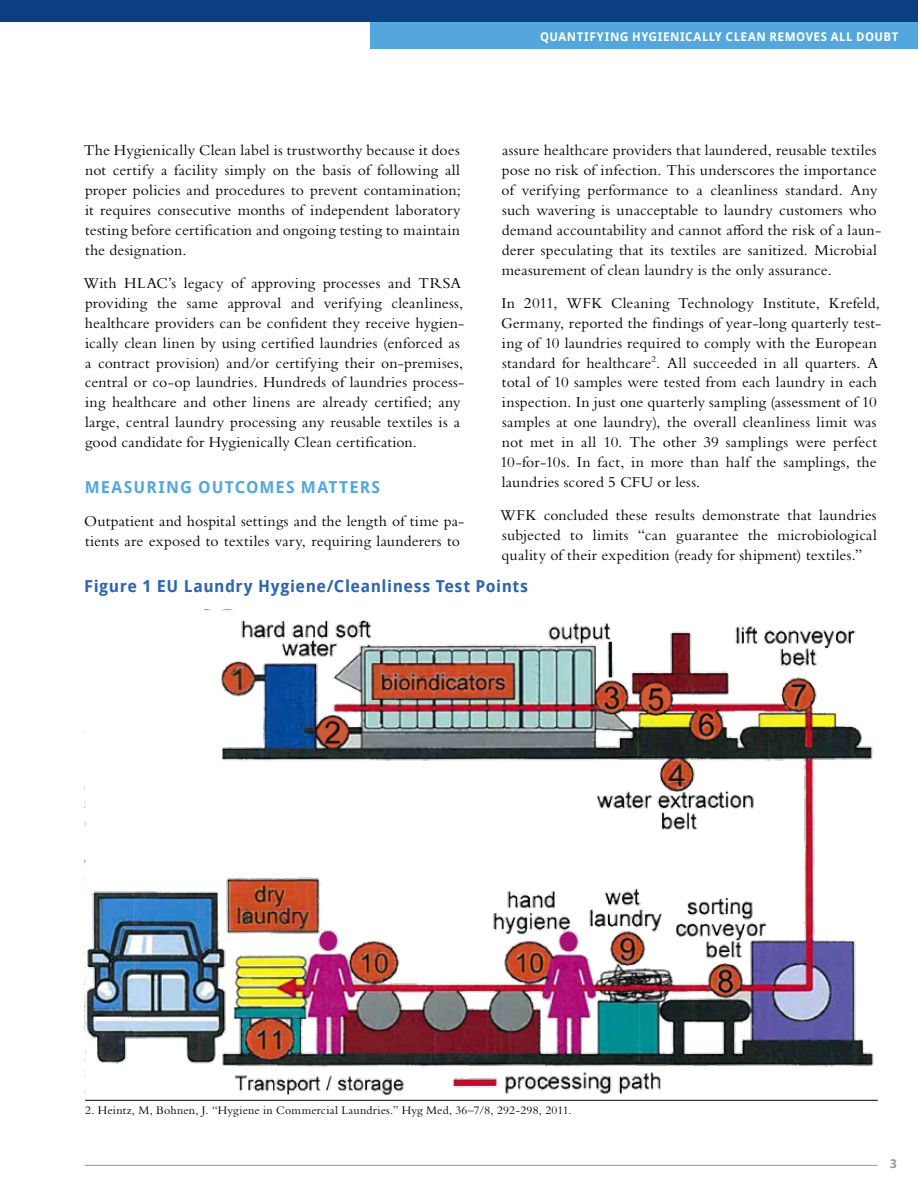
<style>
.page{position:relative;width:918px;height:1188px;background:#fff}
.page>*{position:absolute;margin:0;border:0;box-sizing:border-box;transform-origin:0 0}
.t1{font:700 16.5px "Droid Sans";letter-spacing:.035em;color:#2c65b0}
.t2{font:700 16.5px "Droid Sans";letter-spacing:.07em;color:#53a7dd}
.t3{font:15.75px/20px "Bembo Std";letter-spacing:.01em;color:#000}
.t4{font:12px "Bembo Std";letter-spacing:.015em;color:#000}
.t5{font:700 12px "Droid Sans";letter-spacing:.045em;color:#fff}
.t6{font:700 12px "Droid Sans";color:#939598}
</style>
<div class="page">
<div style="left:370px;top:14px;width:548px;height:35px;background:#53a7dd"></div>
<div style="left:0;top:0;width:918px;height:22px;background:#0c3f81"></div>
<hr style="left:84px;top:1165px;width:794px;height:1px;background:#939598">
<hr style="left:85px;top:1100px;width:793px;height:1px;background:#000">
<img style="left:84px;top:610px;width:790px;height:485px">
<p class="t5" style="left:540px;top:28px;width:360px">QUANTIFYING HYGIENICALLY CLEAN REMOVES ALL DOUBT</p>
<p class="t3" style="left:84px;top:140px;width:378px;text-align:justify">The Hygienically Clean label is trustworthy because it does not certify a facility simply on the basis of following all proper policies and procedures to prevent contamination; it requires consecutive months of independent laboratory testing before certification and ongoing testing to maintain the designation.</p>
<p class="t3" style="left:84px;top:273px;width:383px">With HLAC’s legacy of approving processes and TRSA providing the same approval and verifying cleanliness, healthcare providers can be confident they receive hygien&shy;ically clean linen by using certified laundries (enforced as a contract provision) and/or certifying their on-premises, central or co-op laundries. Hundreds of laundries process&shy;ing healthcare and other linens are already certified; any large, central laundry processing any reusable textiles is a good candidate for Hygienically Clean certification.</p>
<p class="t2" style="left:85px;top:475px;width:297px">MEASURING OUTCOMES MATTERS</p>
<p class="t3" style="left:84px;top:511px;width:382px">Outpatient and hospital settings and the length of time pa&shy;tients are exposed to textiles vary, requiring launderers to</p>
<p class="t3" style="left:502px;top:140px;width:381px">assure healthcare providers that laundered, reusable textiles pose no risk of infection. This underscores the importance of verifying performance to a cleanliness standard. Any such wavering is unacceptable to laundry customers who demand accountability and cannot afford the risk of a laun&shy;derer speculating that its textiles are sanitized. Microbial measurement of clean laundry is the only assurance.</p>
<p class="t3" style="left:500px;top:293px;width:383px">In 2011, WFK Cleaning Technology Institute, Krefeld, Germany, reported the findings of year-long quarterly test&shy;ing of 10 laundries required to comply with the European standard for healthcare<sup>2</sup>. All succeeded in all quarters. A total of 10 samples were tested from each laundry in each inspection. In just one quarterly sampling (assessment of 10 samples at one laundry), the overall cleanliness limit was not met in all 10. The other 39 samplings were perfect 10-for-10s. In fact, in more than half the samplings, the laundries scored 5 CFU or less.</p>
<p class="t3" style="left:500px;top:505px;width:378px;text-align:justify">WFK concluded these results demonstrate that laundries subjected to limits “can guarantee the microbiological quality of their expedition (ready for shipment) textiles.”</p>
<p class="t1" style="left:84px;top:574px;width:445px">Figure 1 EU Laundry Hygiene/Cleanliness Test Points</p>
<p class="t4" style="left:85px;top:1103px;width:488px">2. Heintz, M, Bohnen, J. “Hygiene in Commercial Laundries.” Hyg Med, 36–7/8, 292-298, 2011.</p>
<p class="t6" style="left:890px;top:1155px;width:8px">3</p>
</div>
